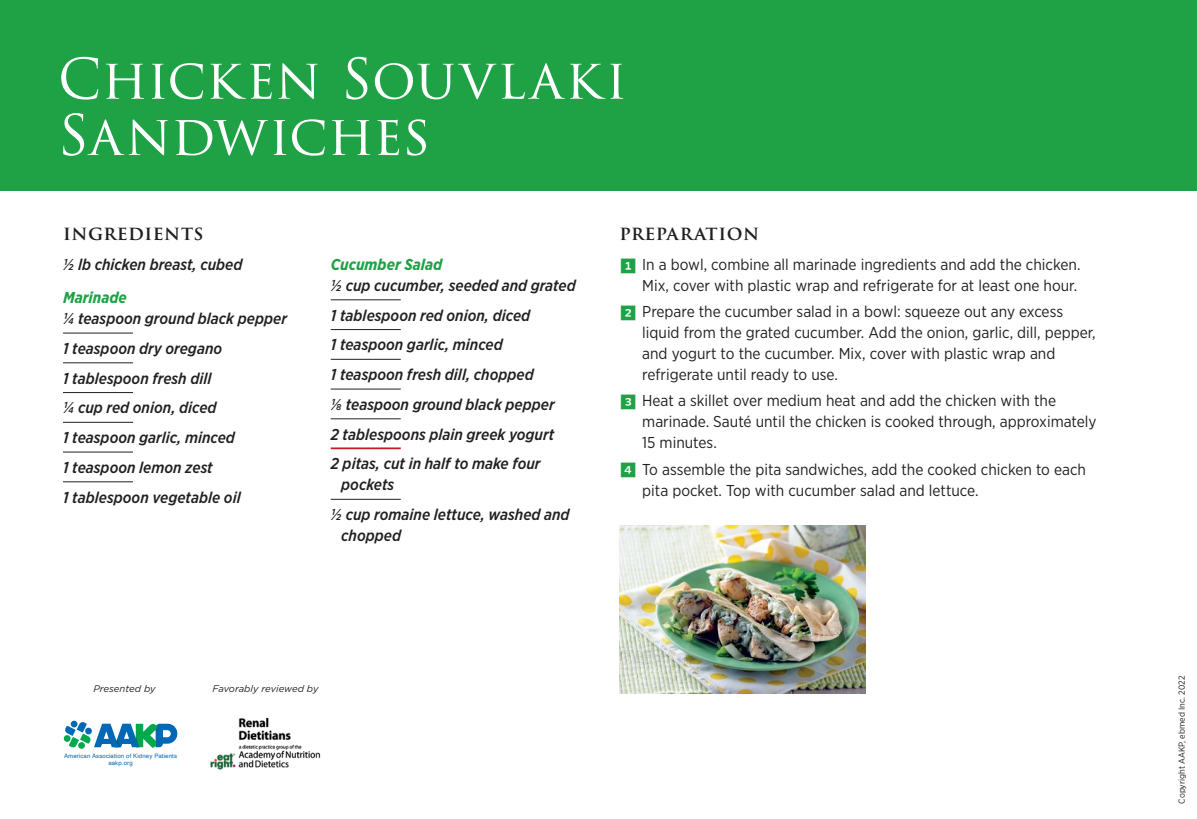
<style>
.page{position:relative;width:1197px;height:819px;background:#fff}
.page>*{position:absolute;margin:0;border:0;box-sizing:border-box;transform-origin:0 0}
.t1{font:54.43px/56.4px "Trajan Pro 3";color:#fff}
.t2{font:600 19.25px "Trajan Pro 3";letter-spacing:.02em;color:#231f20}
.t3{font:15.75px/21px "Gotham Narrow";color:#231f20}
.Recipe{font:italic 500 15.75px/21px "Gotham Narrow";color:#231f20}
.Recipe_Last{font:italic 500 15.75px/21px "Gotham Narrow";color:#231f20}
.Recipe_Dividor{font:italic 500 15.75px "Gotham Narrow";color:#231f20}
.L2_RED{font:italic 700 15.75px "Gotham Narrow";color:#1fa245}
.t4{font:italic 9.62px "Gotham";color:#231f20}
.t5{font:8.75px "Gotham Narrow";color:#231f20}
.t6{font:6.12px/7.4px "Helvetica";letter-spacing:.02em;color:#0168b3;text-align:center}
.s1{font-family:"Whitney Index Black Square Bd";font-size:17.5px;color:#1fa245}
</style>
<div class="page">
<img style="left:210px;top:717px;width:111px;height:52px">
<div style="left:0;top:0;width:1197px;height:190px;background:#1fa245"></div>
<svg style="left:63px;top:333px;width:70px;height:1px"></svg>
<svg style="left:63px;top:363px;width:70px;height:1px"></svg>
<svg style="left:63px;top:392px;width:70px;height:1px"></svg>
<svg style="left:63px;top:422px;width:70px;height:1px"></svg>
<svg style="left:63px;top:452px;width:70px;height:1px"></svg>
<svg style="left:63px;top:482px;width:70px;height:1px"></svg>
<svg style="left:331px;top:300px;width:70px;height:1px"></svg>
<svg style="left:331px;top:329px;width:70px;height:1px"></svg>
<svg style="left:331px;top:359px;width:70px;height:1px"></svg>
<svg style="left:331px;top:389px;width:70px;height:1px"></svg>
<svg style="left:331px;top:419px;width:70px;height:1px"></svg>
<svg style="left:331px;top:447px;width:70px;height:2px"></svg>
<svg style="left:331px;top:499px;width:70px;height:1px"></svg>
<img style="left:620px;top:525px;width:246px;height:169px">
<svg style="left:63px;top:720px;width:114px;height:29px"></svg>
<p class="t1" style="left:58px;top:53px;width:571px">CHICKEN SOUVLAKI<br>SANDWICHES</p>
<p class="t2" style="left:63px;top:219px;width:142px">INGREDIENTS</p>
<p class="t2" style="left:620px;top:219px;width:141px">PREPARATION</p>
<p class="t3" style="left:620px;top:253px;width:463px;text-align:right"><span class="s1">1</span> In a bowl, combine all marinade ingredients and add the chicken.<br>Mix, cover with plastic wrap and refrigerate for at least one hour.</p>
<p class="t3" style="left:642px;top:301px;width:455px;text-indent:-23px"><span class="s1">2</span> Prepare the cucumber salad in a bowl: squeeze out any excess liquid from the grated cucumber. Add the onion, garlic, dill, pepper, and yogurt to the cucumber. Mix, cover with plastic wrap and refrigerate until ready to use.</p>
<p class="t3" style="left:642px;top:390px;width:456px;text-indent:-23px"><span class="s1">3</span> Heat a skillet over medium heat and add the chicken with the marinade. Sauté until the chicken is cooked through, approximately<br>15 minutes.</p>
<p class="t3" style="left:642px;top:458px;width:445px;text-indent:-23px"><span class="s1">4</span> To assemble the pita sandwiches, add the cooked chicken to each pita pocket. Top with cucumber salad and lettuce.</p>
<p class="Recipe_Last" style="left:63px;top:254px;width:181px">1/2 lb chicken breast, cubed</p>
<p class="L2_RED" style="left:63px;top:287px;width:65px">Marinade</p>
<p class="Recipe" style="left:63px;top:308px;width:225px">1/4 teaspoon ground black pepper</p>
<p class="Recipe" style="left:63px;top:338px;width:161px">1 teaspoon dry oregano</p>
<p class="Recipe" style="left:63px;top:367px;width:150px">1 tablespoon fresh dill</p>
<p class="Recipe" style="left:63px;top:397px;width:155px">1/4 cup red onion, diced</p>
<p class="Recipe" style="left:63px;top:427px;width:174px">1 teaspoon garlic, minced</p>
<p class="Recipe" style="left:63px;top:457px;width:151px">1 teaspoon lemon zest</p>
<p class="Recipe_Last" style="left:63px;top:486px;width:179px">1 tablespoon vegetable oil</p>
<p class="L2_RED" style="left:331px;top:254px;width:113px">Cucumber Salad</p>
<p class="Recipe" style="left:331px;top:275px;width:247px">1/2 cup cucumber, seeded and grated</p>
<p class="Recipe" style="left:331px;top:304px;width:201px">1 tablespoon red onion, diced</p>
<p class="Recipe" style="left:331px;top:334px;width:174px">1 teaspoon garlic, minced</p>
<p class="Recipe" style="left:331px;top:364px;width:205px">1 teaspoon fresh dill, chopped</p>
<p class="Recipe" style="left:331px;top:394px;width:225px">1/8 teaspoon ground black pepper</p>
<p class="Recipe_Dividor" style="left:331px;top:424px;width:225px">2 tablespoons plain greek yogurt</p>
<p class="Recipe" style="left:341px;top:453px;width:201px;text-indent:-10px">2 pitas, cut in half to make four pockets</p>
<p class="Recipe_Last" style="left:341px;top:504px;width:230px;text-indent:-10px">1/2 cup romaine lettuce, washed and chopped</p>
<p class="t4" style="left:93px;top:683px;width:64px">Presented by</p>
<p class="t4" style="left:213px;top:682px;width:108px">Favorably reviewed by</p>
<p class="t6" style="left:64px;top:752px;width:115px">American Association of Kidney Patients aakp.org</p>
<p class="t5" style="left:1176px;top:804px;width:129px;rotate:-90deg">Copyright AAKP, ebmed Inc. 2022</p>
</div>
